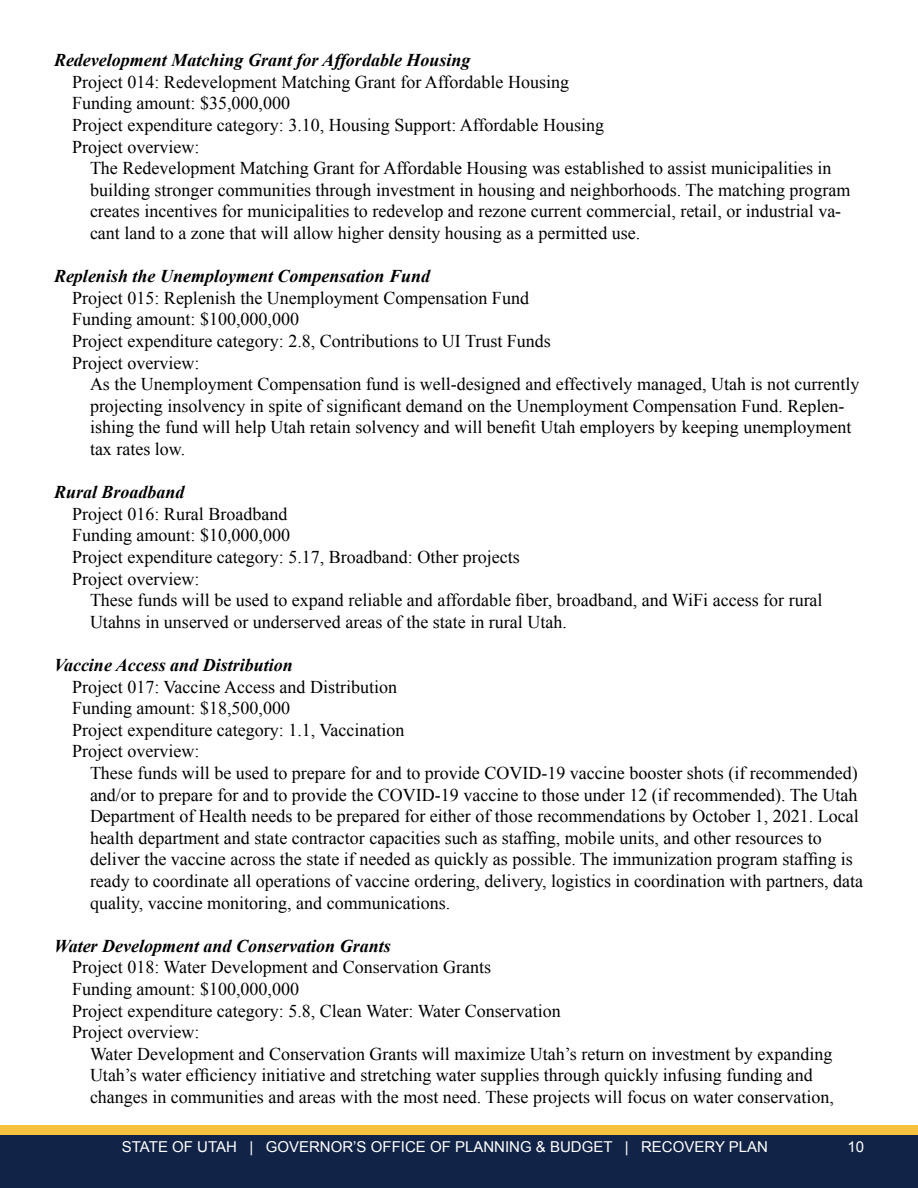
<style>
.page{position:relative;width:918px;height:1188px;background:#fff}
.page>*{position:absolute;margin:0;border:0;box-sizing:border-box;transform-origin:0 0}
.t1{font:18px/21.6px "Times New Roman";color:#000}
.t2{font:italic 700 18px "Times New Roman";color:#000}
.t3{font:15px "Arial";color:#fff}
</style>
<div class="page">
<div style="left:0;top:1125px;width:918px;height:53px;background:#f6c13e"></div>
<div style="left:1px;top:1135px;width:917px;height:52px;background:#112347"></div>
<p class="t2" style="left:54px;top:48px;width:418px">Redevelopment Matching Grant for Affordable Housing</p>
<p class="t1" style="left:72px;top:71px;width:534px">Project 014: Redevelopment Matching Grant for Affordable Housing Funding amount: $35,000,000<br>Project expenditure category: 3.10, Housing Support: Affordable Housing Project overview:</p>
<p class="t1" style="left:90px;top:157px;width:762px">The Redevelopment Matching Grant for Affordable Housing was established to assist municipalities in building stronger communities through investment in housing and neighborhoods. The matching program creates incentives for municipalities to redevelop and rezone current commercial, retail, or industrial va&shy;cant land to a zone that will allow higher density housing as a permitted use.</p>
<p class="t2" style="left:54px;top:264px;width:378px">Replenish the Unemployment Compensation Fund</p>
<p class="t1" style="left:72px;top:287px;width:480px">Project 015: Replenish the Unemployment Compensation Fund Funding amount: $100,000,000<br>Project expenditure category: 2.8, Contributions to UI Trust Funds Project overview:</p>
<p class="t1" style="left:90px;top:373px;width:771px">As the Unemployment Compensation fund is well-designed and effectively managed, Utah is not currently projecting insolvency in spite of significant demand on the Unemployment Compensation Fund. Replen&shy;ishing the fund will help Utah retain solvency and will benefit Utah employers by keeping unemployment tax rates low.</p>
<p class="t2" style="left:54px;top:480px;width:132px">Rural Broadband</p>
<p class="t1" style="left:72px;top:503px;width:449px">Project 016: Rural Broadband<br>Funding amount: $10,000,000<br>Project expenditure category: 5.17, Broadband: Other projects Project overview:</p>
<p class="t1" style="left:90px;top:589px;width:734px">These funds will be used to expand reliable and affordable fiber, broadband, and WiFi access for rural<br>Utahns in unserved or underserved areas of the state in rural Utah.</p>
<p class="t2" style="left:54px;top:652px;width:240px">Vaccine Access and Distribution</p>
<p class="t1" style="left:72px;top:675px;width:334px">Project 017: Vaccine Access and Distribution Funding amount: $18,500,000<br>Project expenditure category: 1.1, Vaccination Project overview:</p>
<p class="t1" style="left:90px;top:762px;width:775px">These funds will be used to prepare for and to provide COVID-19 vaccine booster shots (if recommended) and/or to prepare for and to provide the COVID-19 vaccine to those under 12 (if recommended). The Utah Department of Health needs to be prepared for either of those recommendations by October 1, 2021. Local health department and state contractor capacities such as staffing, mobile units, and other resources to deliver the vaccine across the state if needed as quickly as possible. The immunization program staffing is ready to coordinate all operations of vaccine ordering, delivery, logistics in coordination with partners, data quality, vaccine monitoring, and communications.</p>
<p class="t2" style="left:54px;top:933px;width:338px">Water Development and Conservation Grants</p>
<p class="t1" style="left:72px;top:956px;width:490px">Project 018: Water Development and Conservation Grants<br>Funding amount: $100,000,000<br>Project expenditure category: 5.8, Clean Water: Water Conservation Project overview:</p>
<p class="t1" style="left:90px;top:1043px;width:745px">Water Development and Conservation Grants will maximize Utah’s return on investment by expanding<br>Utah’s water efficiency initiative and stretching water supplies through quickly infusing funding and changes in communities and areas with the most need. These projects will focus on water conservation,</p>
<p class="t3" style="left:122px;top:1136px;width:648px">STATE OF UTAH | GOVERNOR’S OFFICE OF PLANNING &amp; BUDGET | RECOVERY PLAN</p>
<p class="t3" style="left:847px;top:1136px;width:18px">10</p>
</div>
